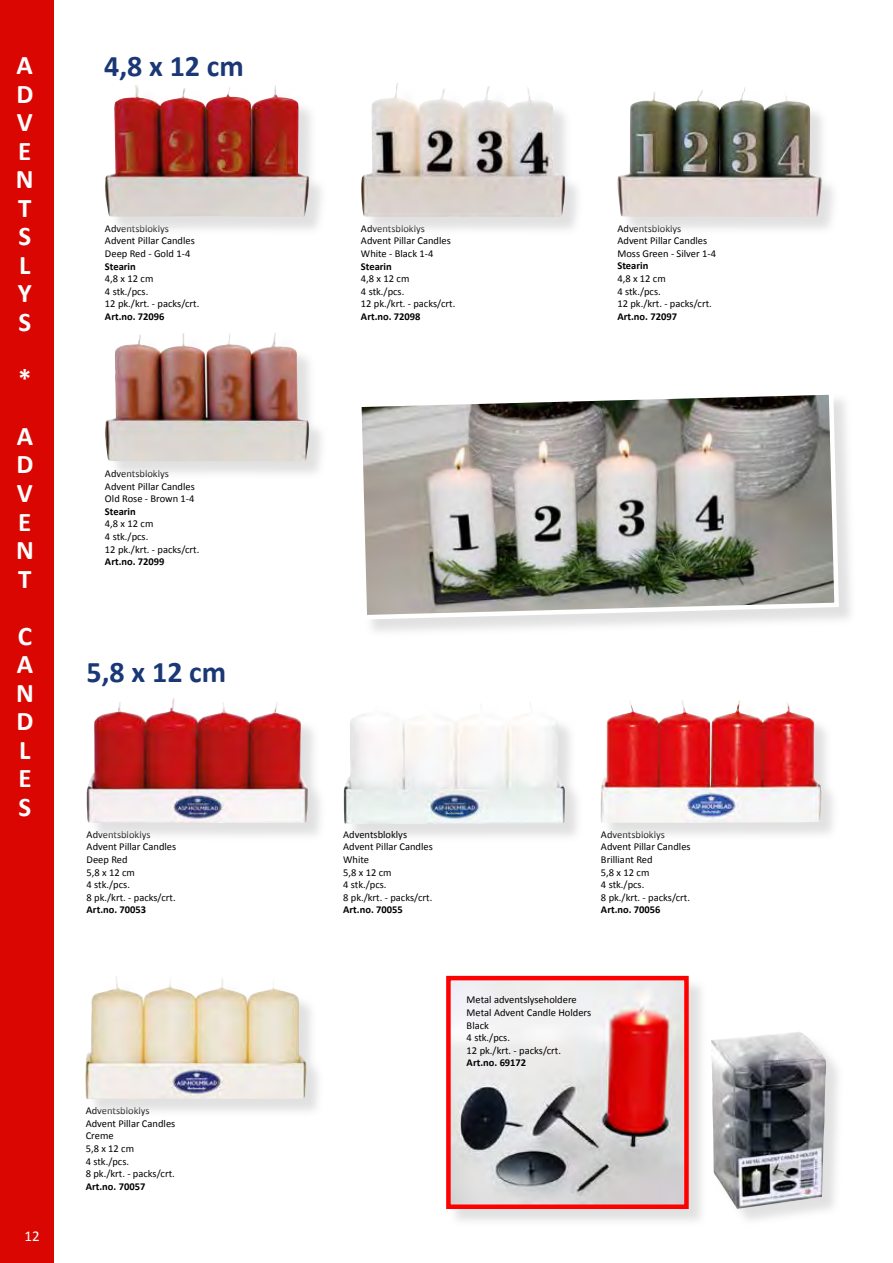
<style>
.page{position:relative;width:893px;height:1263px;background:#fff}
.page>*{position:absolute;margin:0;border:0;box-sizing:border-box;transform-origin:0 0}
.t1{font:700 30px "Calibri";color:#1a3876}
.t2{font:700 27px/28.5px "Calibri";color:#fff;text-align:justify}
.t3{font:15px "Calibri";color:#fff}
.t4{font:10.5px/12.6px "Calibri";color:#000}
.t5{font:700 10.5px "Calibri";color:#000}
</style>
<div class="page">
<div style="left:0;top:0;width:53px;height:1263px;background:#da0602"></div>
<div style="left:360px;top:393px;width:497px;height:245px;background:#d8d8d8;opacity:.75"></div>
<img style="left:360px;top:393px;width:481px;height:229px">
<div style="left:346px;top:705px;width:237px;height:137px;background:#d8d8d8;opacity:.75"></div>
<img style="left:344px;top:703px;width:221px;height:121px">
<div style="left:89px;top:701px;width:237px;height:141px;background:#d8d8d8;opacity:.75"></div>
<img style="left:87px;top:698px;width:221px;height:125px">
<div style="left:603px;top:703px;width:237px;height:138px;background:#d8d8d8;opacity:.75"></div>
<img style="left:600px;top:700px;width:221px;height:123px">
<div style="left:87px;top:979px;width:238px;height:138px;background:#d8d8d8;opacity:.75"></div>
<img style="left:85px;top:976px;width:221px;height:123px">
<div style="left:448px;top:978px;width:260px;height:249px;background:#d8d8d8;opacity:.75"></div>
<img style="left:451px;top:981px;width:233px;height:223px">
<div style="left:446px;top:976px;width:243px;height:233px;border:4px solid #f00"></div>
<div style="left:714px;top:1034px;width:130px;height:193px;background:#d8d8d8;opacity:.75"></div>
<img style="left:711px;top:1032px;width:115px;height:177px">
<div style="left:108px;top:88px;width:220px;height:148px;background:#d8d8d8;opacity:.75"></div>
<img style="left:105px;top:85px;width:204px;height:132px">
<div style="left:620px;top:90px;width:220px;height:146px;background:#d8d8d8;opacity:.75"></div>
<img style="left:617px;top:87px;width:204px;height:130px">
<div style="left:364px;top:86px;width:220px;height:150px;background:#d8d8d8;opacity:.75"></div>
<img style="left:361px;top:83px;width:204px;height:134px">
<div style="left:108px;top:336px;width:220px;height:144px;background:#d8d8d8;opacity:.75"></div>
<img style="left:105px;top:332px;width:204px;height:130px">
<h2 class="t2" style="left:16px;top:50px;width:19px">A D V E N T S L Y S</h2>
<h2 class="t2" style="left:17px;top:350px;width:18px;line-height:57px">*<br>A</h2>
<h2 class="t2" style="left:16px;top:449px;width:19px">D V E N T</h2>
<h2 class="t2" style="left:16px;top:620px;width:19px">C A N D L E S</h2>
<h1 class="t1" style="left:104px;top:45px;width:141px">4,8 x 12 cm</h1>
<p class="t4" style="left:105px;top:222px;width:91px">Adventsbloklys<br>Advent Pillar Candles<br>Deep Red - Gold 1-4</p>
<p class="t5" style="left:105px;top:259px;width:32px">Stearin</p>
<p class="t4" style="left:105px;top:272px;width:96px">4,8 x 12 cm<br>4 stk./pcs.<br>12 pk./krt. - packs/crt.</p>
<p class="t5" style="left:105px;top:309px;width:61px">Art.no. 72096</p>
<p class="t4" style="left:105px;top:467px;width:91px">Adventsbloklys<br>Advent Pillar Candles<br>Old Rose - Brown 1-4</p>
<p class="t5" style="left:105px;top:504px;width:32px">Stearin</p>
<p class="t4" style="left:105px;top:517px;width:96px">4,8 x 12 cm<br>4 stk./pcs.<br>12 pk./krt. - packs/crt.</p>
<p class="t5" style="left:105px;top:554px;width:61px">Art.no. 72099</p>
<h1 class="t1" style="left:87px;top:650px;width:141px">5,8 x 12 cm</h1>
<p class="t4" style="left:87px;top:828px;width:91px">Adventsbloklys<br>Advent Pillar Candles<br>Deep Red<br>5,8 x 12 cm<br>4 stk./pcs.<br>8 pk./krt. - packs/crt.</p>
<p class="t5" style="left:87px;top:902px;width:61px">Art.no. 70053</p>
<h3 class="t3" style="left:24px;top:1226px;width:17px">12</h3>
<p class="t4" style="left:86px;top:1104px;width:91px">Adventsbloklys<br>Advent Pillar Candles<br>Creme<br>5,8 x 12 cm<br>4 stk./pcs.<br>8 pk./krt. - packs/crt.</p>
<p class="t5" style="left:86px;top:1179px;width:61px">Art.no. 70057</p>
<p class="t4" style="left:361px;top:222px;width:91px">Adventsbloklys<br>Advent Pillar Candles<br>White - Black 1-4</p>
<p class="t5" style="left:361px;top:259px;width:32px">Stearin</p>
<p class="t4" style="left:361px;top:272px;width:96px">4,8 x 12 cm<br>4 stk./pcs.<br>12 pk./krt. - packs/crt.</p>
<p class="t5" style="left:361px;top:309px;width:61px">Art.no. 72098</p>
<p class="t4" style="left:617px;top:222px;width:100px">Adventsbloklys<br>Advent Pillar Candles<br>Moss Green - Silver 1-4</p>
<p class="t5" style="left:617px;top:258px;width:32px">Stearin</p>
<p class="t4" style="left:617px;top:272px;width:96px">4,8 x 12 cm<br>4 stk./pcs.<br>12 pk./krt. - packs/crt.</p>
<p class="t5" style="left:617px;top:309px;width:61px">Art.no. 72097</p>
<p class="t4" style="left:343px;top:828px;width:91px">Adventsbloklys<br>Advent Pillar Candles<br>White<br>5,8 x 12 cm<br>4 stk./pcs.<br>8 pk./krt. - packs/crt.</p>
<p class="t5" style="left:343px;top:902px;width:61px">Art.no. 70055</p>
<p class="t4" style="left:601px;top:828px;width:91px">Adventsbloklys<br>Advent Pillar Candles<br>Brilliant Red<br>5,8 x 12 cm<br>4 stk./pcs.<br>8 pk./krt. - packs/crt.</p>
<p class="t5" style="left:601px;top:902px;width:61px">Art.no. 70056</p>
<p class="t4" style="left:467px;top:993px;width:126px">Metal adventslyseholdere<br>Metal Advent Candle Holders<br>Black<br>4 stk./pcs.<br>12 pk./krt. - packs/crt.</p>
<p class="t5" style="left:467px;top:1055px;width:61px">Art.no. 69172</p>
</div>
